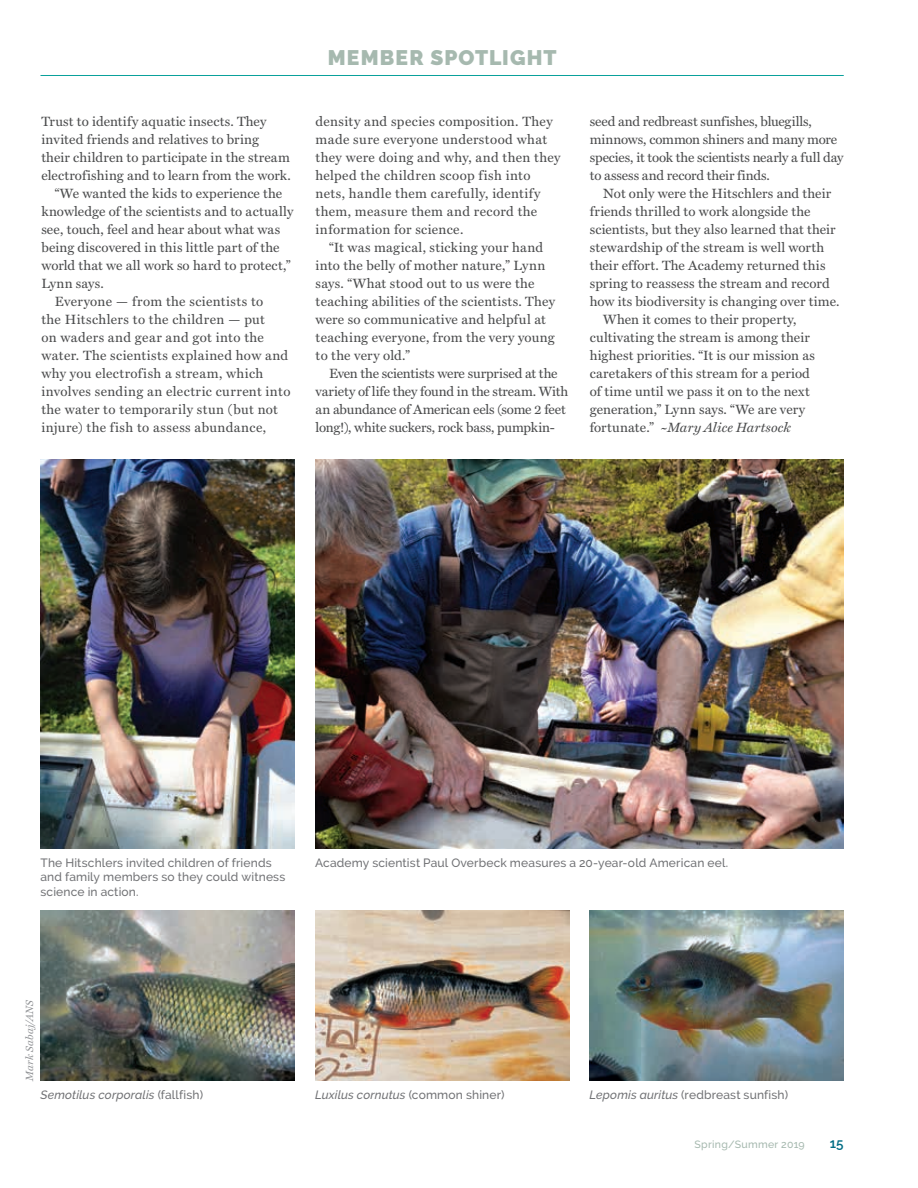
<style>
.page{position:relative;width:918px;height:1188px;background:#fff}
.page>*{position:absolute;margin:0;border:0;box-sizing:border-box;transform-origin:0 0}
.t1{font:900 21px "Raleway";letter-spacing:.055em;color:#a6b9af}
.t2{font:13.5px/18px "Miller Text Roman";letter-spacing:.015em;color:#4b4c4d}
.t3{font:13.5px/18px "Miller Text Roman";letter-spacing:-.01em;color:#4b4c4d}
.t4{font:13.5px/18px "Miller Text Roman";letter-spacing:-.005em;color:#4b4c4d}
.t5{font:13.5px "Miller Text Roman";letter-spacing:.035em;color:#4b4c4d}
.t6{font:italic 13.5px "Miller Text";letter-spacing:.01em;color:#4b4c4d}
.t7{font:600 13.5px "Raleway";color:#016d85}
.t8{font:500 12px/14.4px "Raleway";letter-spacing:.015em;color:#717275}
.t9{font:italic 500 12px "Raleway";letter-spacing:.015em;color:#717275}
.t10{font:500 10.5px "Raleway";letter-spacing:.03em;color:#a6b9af}
.t11{font:italic 10.5px "Miller Text";letter-spacing:.02em;color:#919396}
.s1{font-family:"Miller Text Roman";font-style:normal}
.s2{font-style:normal}
.s3{font-style:italic}
</style>
<div class="page">
<hr style="left:40px;top:75px;width:804px;height:1px;background:#0aa19b">
<img style="left:315px;top:459px;width:528px;height:390px">
<img style="left:40px;top:911px;width:255px;height:170px">
<img style="left:590px;top:911px;width:254px;height:170px">
<img style="left:315px;top:911px;width:254px;height:170px">
<img style="left:40px;top:459px;width:255px;height:390px">
<p class="t2" style="left:41px;top:112px;width:227px">Trust to identify aquatic insects. They</p>
<p class="t2" style="left:41px;top:130px;width:219px">invited friends and relatives to bring</p>
<p class="t2" style="left:41px;top:148px;width:250px">their children to participate in the stream</p>
<p class="t2" style="left:41px;top:166px;width:251px">electrofishing and to learn from the work.</p>
<p class="t2" style="left:55px;top:184px;width:229px">“We wanted the kids to experience the</p>
<p class="t2" style="left:41px;top:202px;width:254px">knowledge of the scientists and to actually</p>
<p class="t2" style="left:41px;top:220px;width:240px">see, touch, feel and hear about what was</p>
<p class="t2" style="left:41px;top:238px;width:240px">being discovered in this little part of the</p>
<p class="t2" style="left:41px;top:256px;width:251px">world that we all work so hard to protect,”</p>
<p class="t2" style="left:41px;top:274px;width:64px">Lynn says.</p>
<p class="t2" style="left:55px;top:292px;width:210px">Everyone — from the scientists to</p>
<p class="t2" style="left:41px;top:310px;width:225px">the Hitschlers to the children — put</p>
<p class="t2" style="left:41px;top:328px;width:224px">on waders and gear and got into the</p>
<p class="t2" style="left:41px;top:346px;width:248px">water. The scientists explained how and</p>
<p class="t2" style="left:41px;top:364px;width:224px">why you electrofish a stream, which</p>
<p class="t2" style="left:41px;top:382px;width:251px">involves sending an electric current into</p>
<p class="t2" style="left:41px;top:400px;width:238px">the water to temporarily stun (but not</p>
<p class="t5" style="left:41px;top:419px;width:226px">injure) the fish to assess abundance,</p>
<h1 class="t1" style="left:328px;top:46px;width:230px">MEMBER SPOTLIGHT</h1>
<p class="t2" style="left:316px;top:112px;width:247px">density and species composition. They made sure everyone understood what they were doing and why, and then they helped the children scoop fish into nets, handle them carefully, identify them, measure them and record the information for science.</p>
<p class="t2" style="left:316px;top:238px;width:241px;text-indent:14px">“It was magical, sticking your hand into the belly of mother nature,” Lynn says. “What stood out to us were the teaching abilities of the scientists. They were so communicative and helpful at teaching everyone, from the very young to the very old.”</p>
<p class="t3" style="left:316px;top:364px;width:254px;text-indent:14px">Even the scientists were surprised at the variety of life they found in the stream. With an abundance of American eels (some 2 feet long!), white suckers, rock bass, pumpkin-</p>
<p class="t4" style="left:590px;top:112px;width:255px">seed and redbreast sunfishes, bluegills, minnows, common shiners and many more species, it took the scientists nearly a full day to assess and record their finds.</p>
<p class="t2" style="left:603px;top:184px;width:229px">Not only were the Hitschlers and their</p>
<p class="t2" style="left:590px;top:202px;width:222px">friends thrilled to work alongside the</p>
<p class="t2" style="left:590px;top:220px;width:247px">scientists, but they also learned that their</p>
<p class="t2" style="left:590px;top:238px;width:236px">stewardship of the stream is well worth</p>
<p class="t2" style="left:590px;top:256px;width:237px">their effort. The Academy returned this</p>
<p class="t2" style="left:590px;top:274px;width:242px">spring to reassess the stream and record</p>
<p class="t2" style="left:590px;top:292px;width:251px">how its biodiversity is changing over time.</p>
<p class="t2" style="left:603px;top:310px;width:195px">When it comes to their property,</p>
<p class="t2" style="left:590px;top:328px;width:222px">cultivating the stream is among their</p>
<p class="t2" style="left:590px;top:346px;width:227px">highest priorities. “It is our mission as</p>
<p class="t2" style="left:590px;top:364px;width:222px">caretakers of this stream for a period</p>
<p class="t2" style="left:590px;top:382px;width:221px">of time until we pass it on to the next</p>
<p class="t2" style="left:590px;top:400px;width:217px">generation,” Lynn says. “We are very</p>
<p class="t6" style="left:590px;top:419px;width:203px"><span class="s1">fortunate.”</span> ~Mary Alice Hartsock</p>
<p class="t8" style="left:40px;top:855px;width:246px">The Hitschlers invited children of friends and family members so they could witness science in action.</p>
<p class="t8" style="left:315px;top:855px;width:415px">Academy scientist Paul Overbeck measures a 20-year-old American eel.</p>
<p class="t11" style="left:23px;top:1081px;width:83px;rotate:-90deg">Mark Sabaj/ANS</p>
<p class="t9" style="left:40px;top:1088px;width:164px">Semotilus corporalis <span class="s2">(fallfish)</span></p>
<p class="t9" style="left:315px;top:1087px;width:191px">Luxilus cornutus <span class="s2">(common shiner)</span></p>
<p class="t8" style="left:590px;top:1087px;width:200px"><span class="s3">Lepomis auritus</span> (redbreast sunfish)</p>
<p class="t10" style="left:695px;top:1138px;width:112px">Spring/Summer 2019</p>
<p class="t7" style="left:830px;top:1135px;width:16px">15</p>
</div>
